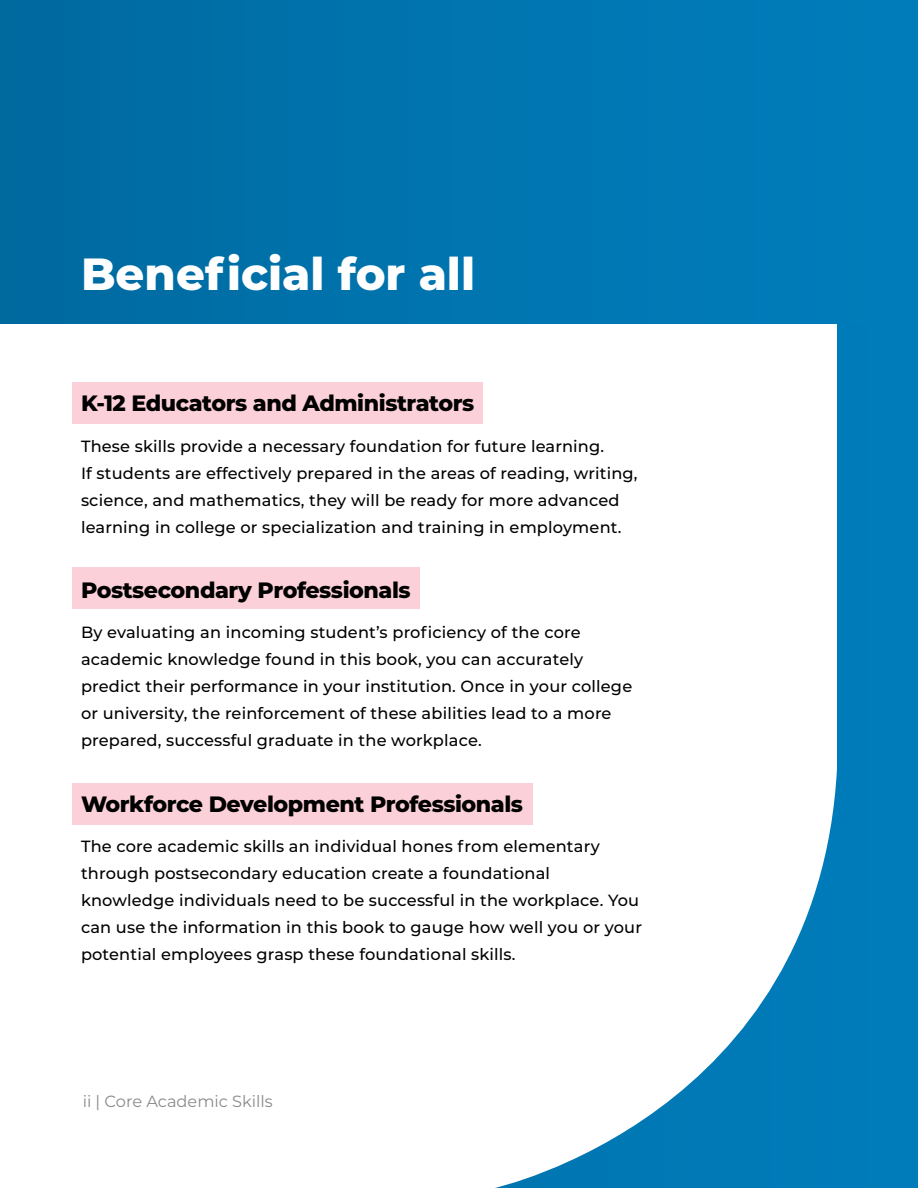
<style>
.page{position:relative;width:918px;height:1188px;background:#007cb9}
.page>*{position:absolute;margin:0;border:0;box-sizing:border-box;transform-origin:0 0}
.t1{font:800 45px "Montserrat";color:#fff}
.t2{font:800 22.2px "Montserrat";letter-spacing:-.02em;color:#000}
.t3{font:500 16.2px/27px "Montserrat";letter-spacing:.01em;color:#000}
.t4{font:16.2px "Montserrat";color:#8a8a8d}
</style>
<div class="page">
<div style="left:0;top:324px;width:837px;height:864px;background:#fff"></div>
<div style="left:72px;top:382px;width:411px;height:41px;background:#fbd0d8"></div>
<div style="left:72px;top:567px;width:348px;height:41px;background:#fbd0d8"></div>
<div style="left:72px;top:783px;width:460px;height:41px;background:#fbd0d8"></div>
<div style="left:0;top:0;width:918px;height:324px;background:linear-gradient(to right,#006aa0,#007ebd)"></div>
<p class="t1" style="left:81px;top:241px;width:396px">Beneficial for all</p>
<p class="t2" style="left:81px;top:387px;width:395px">K-12 Educators and Administrators</p>
<p class="t3" style="left:81px;top:432px;width:558px">These skills provide a necessary foundation for future learning.<br>If students are effectively prepared in the areas of reading, writing, science, and mathematics, they will be ready for more advanced learning in college or specialization and training in employment.</p>
<p class="t2" style="left:81px;top:574px;width:331px">Postsecondary Professionals</p>
<p class="t3" style="left:81px;top:618px;width:553px">By evaluating an incoming student’s proficiency of the core academic knowledge found in this book, you can accurately predict their performance in your institution. Once in your college or university, the reinforcement of these abilities lead to a more prepared, successful graduate in the workplace.</p>
<p class="t2" style="left:81px;top:787px;width:444px">Workforce Development Professionals</p>
<p class="t3" style="left:81px;top:832px;width:562px">The core academic skills an individual hones from elementary through postsecondary education create a foundational knowledge individuals need to be successful in the workplace. You can use the information in this book to gauge how well you or your potential employees grasp these foundational skills.</p>
<p class="t4" style="left:83px;top:1090px;width:192px">ii | Core Academic Skills</p>
</div>
